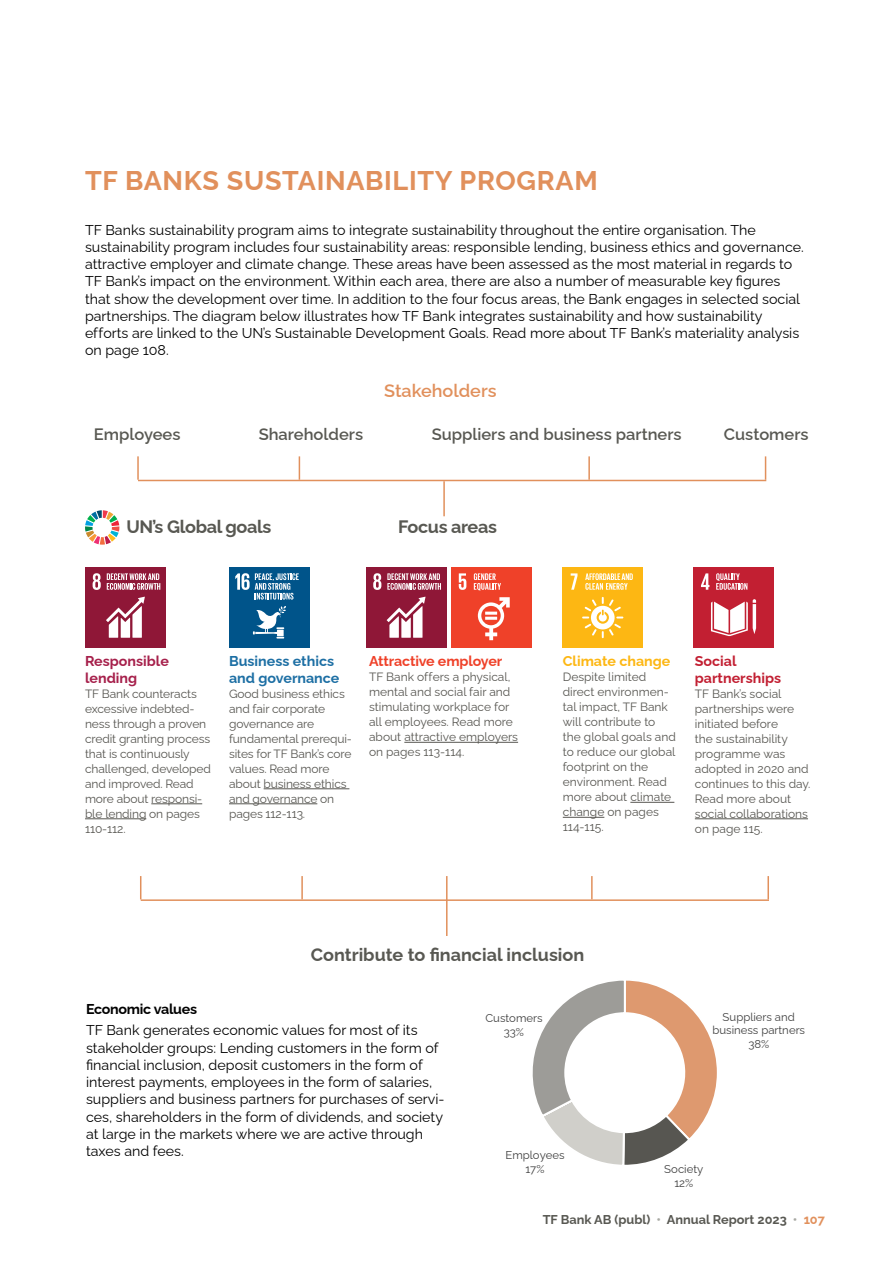
<style>
.page{position:relative;width:893px;height:1263px;background:#fff}
.page>*{position:absolute;margin:0;border:0;box-sizing:border-box;transform-origin:0 0}
.t1{font:700 27px "Raleway";letter-spacing:.025em;color:#e1905c}
.t2{font:700 18px "Raleway";letter-spacing:-.005em;color:#585852}
.t3{font:600 18px "Raleway";color:#e1905c}
.t4{font:600 16.5px "Raleway";color:#585852}
.t5{font:14.25px/17.2px "Raleway";color:#000}
.t6{font:700 14.25px/16.5px "Raleway";color:#1d6fa4}
.t7{font:700 14.25px/16.5px "Raleway";color:#a6204b}
.t8{font:700 14.25px "Raleway";letter-spacing:-.01em;color:#ef4129}
.t9{font:700 14.25px/16.5px "Raleway";color:#c21f32}
.t10{font:700 14.25px "Raleway";letter-spacing:-.02em;color:#000}
.t11{font:700 14.25px "Raleway";color:#fdb713}
.t12{font:700 12.75px "Raleway";color:#585852}
.t13{font:12px/15px "Raleway";letter-spacing:-.005em;color:#575651}
.t14{font:11.4px/13.4px "Raleway";color:#404040;text-align:center}
.s1{color:#a8a9a3}
.s2{color:#e1905c}
</style>
<div class="page">
<hr style="left:138px;top:480px;width:628px;height:1px;background:#e1905c">
<hr style="left:137px;top:456px;width:2px;height:24px;background:#e1905c">
<svg style="left:299px;top:456px;width:1px;height:24px"></svg>
<hr style="left:588px;top:456px;width:2px;height:24px;background:#e1905c">
<svg style="left:765px;top:456px;width:1px;height:24px"></svg>
<hr style="left:443px;top:481px;width:2px;height:35px;background:#e1905c">
<hr style="left:151px;top:803px;width:51px;height:1px;background:#575651">
<hr style="left:85px;top:818px;width:61px;height:1px;background:#575651">
<hr style="left:264px;top:788px;width:85px;height:1px;background:#575651">
<hr style="left:229px;top:803px;width:88px;height:1px;background:#575651">
<hr style="left:404px;top:742px;width:114px;height:1px;background:#575651">
<hr style="left:630px;top:802px;width:44px;height:1px;background:#575651">
<hr style="left:563px;top:817px;width:41px;height:1px;background:#575651">
<hr style="left:695px;top:818px;width:113px;height:1px;background:#575651">
<hr style="left:141px;top:899px;width:628px;height:2px;background:#e1905c">
<svg style="left:140px;top:876px;width:1px;height:23px"></svg>
<hr style="left:301px;top:876px;width:2px;height:23px;background:#e1905c">
<hr style="left:591px;top:876px;width:2px;height:23px;background:#e1905c">
<hr style="left:767px;top:876px;width:2px;height:23px;background:#e1905c">
<hr style="left:446px;top:876px;width:2px;height:60px;background:#e1905c">
<svg style="left:85px;top:510px;width:34px;height:35px"></svg>
<div style="left:85px;top:567px;width:81px;height:80px;background:#8f1737"></div>
<svg style="left:93px;top:573px;width:8px;height:17px"></svg>
<svg style="left:106px;top:597px;width:39px;height:41px"></svg>
<svg style="left:107px;top:573px;width:53px;height:17px"></svg>
<div style="left:229px;top:567px;width:81px;height:80px;background:#00548a"></div>
<svg style="left:253px;top:606px;width:33px;height:32px"></svg>
<svg style="left:235px;top:573px;width:64px;height:26px"></svg>
<div style="left:366px;top:567px;width:80px;height:80px;background:#8f1737"></div>
<svg style="left:373px;top:573px;width:8px;height:17px"></svg>
<svg style="left:387px;top:597px;width:38px;height:41px"></svg>
<svg style="left:387px;top:573px;width:54px;height:17px"></svg>
<div style="left:451px;top:567px;width:80px;height:80px;background:#ef4129"></div>
<svg style="left:474px;top:573px;width:27px;height:17px"></svg>
<svg style="left:459px;top:573px;width:7px;height:17px"></svg>
<svg style="left:478px;top:597px;width:32px;height:43px"></svg>
<div style="left:562px;top:567px;width:81px;height:80px;background:#fdb713"></div>
<svg style="left:571px;top:573px;width:6px;height:17px"></svg>
<svg style="left:582px;top:597px;width:41px;height:41px"></svg>
<svg style="left:585px;top:573px;width:48px;height:17px"></svg>
<div style="left:693px;top:567px;width:81px;height:80px;background:#c21f32"></div>
<svg style="left:716px;top:573px;width:31px;height:17px"></svg>
<svg style="left:701px;top:573px;width:8px;height:17px"></svg>
<svg style="left:711px;top:599px;width:45px;height:37px"></svg>
<svg style="left:532px;top:980px;width:185px;height:185px"></svg>
<h1 class="t1" style="left:85px;top:159px;width:514px">TF BANKS SUSTAINABILITY PROGRAM</h1>
<p class="t5" style="left:85px;top:219px;width:720px">TF Banks sustainability program aims to integrate sustainability throughout the entire organisation. The sustainability program includes four sustainability areas: responsible lending, business ethics and governance. attractive employer and climate change. These areas have been assessed as the most material in regards to TF Bank’s impact on the environment. Within each area, there are also a number of measurable key figures that show the development over time. In addition to the four focus areas, the Bank engages in selected social partnerships. The diagram below illustrates how TF Bank integrates sustainability and how sustainability efforts are linked to the UN’s Sustainable Development Goals. Read more about TF Bank’s materiality analysis on page 108.</p>
<p class="t3" style="left:384px;top:376px;width:114px">Stakeholders</p>
<p class="t4" style="left:432px;top:421px;width:251px">Suppliers and business partners</p>
<p class="t4" style="left:94px;top:421px;width:88px">Employees</p>
<p class="t4" style="left:259px;top:421px;width:106px">Shareholders</p>
<p class="t4" style="left:724px;top:421px;width:86px">Customers</p>
<p class="t2" style="left:126px;top:512px;width:146px">UN’s Global goals</p>
<p class="t2" style="left:398px;top:512px;width:100px">Focus areas</p>
<p class="t7" style="left:85px;top:651px;width:85px">Responsible lending</p>
<p class="t13" style="left:85px;top:684px;width:127px">TF Bank counteracts excessive indebted&shy;ness through a proven credit granting process that is continuously challenged, developed and improved. Read more about responsi&shy;ble lending on pages<br>110-112.</p>
<p class="t6" style="left:229px;top:651px;width:112px">Business ethics and governance</p>
<p class="t13" style="left:229px;top:684px;width:124px">Good business ethics and fair corporate governance are fundamental prerequi&shy;sites for TF Bank’s core values. Read more about business ethics and governance on pages 112-113.</p>
<p class="t8" style="left:369px;top:650px;width:135px">Attractive employer</p>
<p class="t13" style="left:369px;top:668px;width:151px">TF Bank offers a physical, mental and social fair and stimulating workplace for all employees. Read more about attractive employers on pages 113-114.</p>
<p class="t11" style="left:563px;top:650px;width:109px">Climate change</p>
<p class="t13" style="left:563px;top:668px;width:115px">Despite limited direct environmen&shy;tal impact, TF Bank will contribute to the global goals and to reduce our global footprint on the environment. Read more about climate change on pages<br>114-115.</p>
<p class="t9" style="left:695px;top:651px;width:88px">Social partnerships</p>
<p class="t13" style="left:695px;top:684px;width:117px">TF Bank’s social partnerships were initiated before<br>the sustainability programme was adopted in 2020 and continues to this day.<br>Read more about social collaborations on page 115.</p>
<p class="t2" style="left:311px;top:940px;width:275px">Contribute to financial inclusion</p>
<p class="t10" style="left:86px;top:997px;width:112px">Economic values</p>
<p class="t5" style="left:86px;top:1020px;width:360px">TF Bank generates economic values for most of its stakeholder groups: Lending customers in the form of financial inclusion, deposit customers in the form of interest payments, employees in the form of salaries, suppliers and business partners for purchases of servi&shy;ces, shareholders in the form of dividends, and society at large in the markets where we are active through taxes and fees.</p>
<p class="t14" style="left:485px;top:1010px;width:59px">Customers<br>33%</p>
<p class="t14" style="left:505px;top:1147px;width:61px">Employees<br>17%</p>
<p class="t14" style="left:712px;top:1009px;width:94px">Suppliers and business partners<br>38%</p>
<p class="t14" style="left:664px;top:1161px;width:41px">Society<br>12%</p>
<p class="t12" style="left:543px;top:1209px;width:284px">TF Bank AB (publ) <span class="s1">•</span> Annual Report 2023 <span class="s1">•</span> <span class="s2">107</span></p>
</div>
